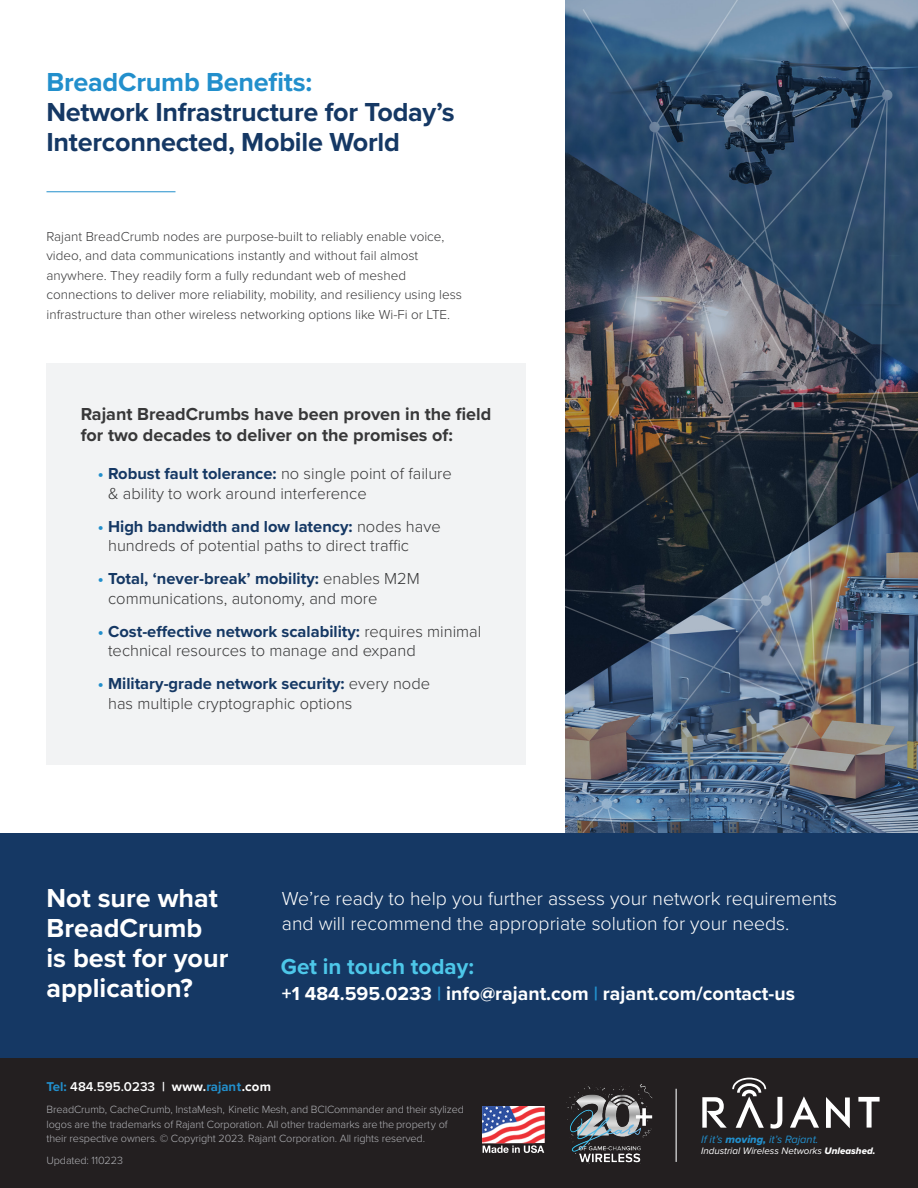
<style>
.page{position:relative;width:918px;height:1188px;background:#fff}
.page>*{position:absolute;margin:0;border:0;box-sizing:border-box;transform-origin:0 0}
.t1{font:700 27px/30px "Proxima Nova";letter-spacing:-.01em;color:#153864}
.t2{font:700 27px/30px "Proxima Nova";color:#fff}
.t3{font:700 22.5px "Proxima Nova";color:#4dc7e9}
.t4{font:300 19.5px/25.5px "Proxima Nova";color:#fff}
.t5{font:700 19.5px "Proxima Nova";color:#fff}
.t6{font:700 18px/21px "Proxima Nova";color:#383839}
.t7{font:300 16.5px/19.5px "Proxima Nova";color:#383839}
.t8{font:300 13.5px/19.5px "Proxima Nova";color:#383839}
.t9{font:600 13.2px "Proxima Nova";color:#fff}
.t10{font:italic 11.1px "Proxima Nova";color:#228fcc}
.t11{font:300 10.8px/14.2px "Proxima Nova";letter-spacing:-.01em;color:#b2b3b7}
.t12{font:italic 9.75px "Proxima Nova";color:#fff}
.s1{color:#228fcc}
.s2{font-weight:700;color:#228fcc}
.s3{font-weight:700;color:#153864}
.s4{font-weight:700}
.s5{font-family:"Proxima Nova Extrabld It";font-style:normal}
</style>
<div class="page">
<div style="left:46px;top:363px;width:480px;height:402px;background:#f2f3f4"></div>
<img style="left:566px;top:0;width:352px;height:834px">
<div style="left:0;top:1058px;width:918px;height:130px;background:#231f20"></div>
<svg style="left:858px;top:1097px;width:22px;height:31px"></svg>
<svg style="left:826px;top:1097px;width:24px;height:31px"></svg>
<svg style="left:790px;top:1096px;width:29px;height:32px"></svg>
<svg style="left:702px;top:1078px;width:80px;height:51px"></svg>
<div style="left:0;top:834px;width:918px;height:224px;background:#153864"></div>
<hr style="left:46px;top:191px;width:130px;height:1px;background:#228fcc">
<img style="left:483px;top:1107px;width:61px;height:37px">
<svg style="left:483px;top:1145px;width:61px;height:8px"></svg>
<img style="left:566px;top:1084px;width:87px;height:80px">
<hr style="left:676px;top:1089px;width:1px;height:73px;background:#f2f3f4">
<p class="t1" style="left:46px;top:66px;width:410px"><span class="s1">BreadCrumb Benefits:<br></span>Network Infrastructure for Today’s<br>Interconnected, Mobile World</p>
<p class="t8" style="left:46px;top:226px;width:417px">Rajant BreadCrumb nodes are purpose-built to reliably enable voice, video, and data communications instantly and without fail almost anywhere. They readily form a fully redundant web of meshed connections to deliver more reliability, mobility, and resiliency using less infrastructure than other wireless networking options like Wi-Fi or LTE.</p>
<p class="t6" style="left:81px;top:403px;width:412px">Rajant BreadCrumbs have been proven in the field for two decades to deliver on the promises of:</p>
<p class="t7" style="left:108px;top:463px;width:345px;text-indent:-10px"><span class="s2">•</span> <span class="s3">Robust fault tolerance:</span> no single point of failure &amp; ability to work around interference</p>
<p class="t7" style="left:108px;top:516px;width:334px;text-indent:-10px"><span class="s2">•</span> <span class="s3">High bandwidth and low latency:</span> nodes have hundreds of potential paths to direct traffic</p>
<p class="t7" style="left:108px;top:568px;width:313px;text-indent:-10px"><span class="s2">•</span> <span class="s3">Total, ‘never-break’ mobility:</span> enables M2M communications, autonomy, and more</p>
<p class="t7" style="left:108px;top:621px;width:375px;text-indent:-10px"><span class="s2">•</span> <span class="s3">Cost-effective network scalability:</span> requires minimal technical resources to manage and expand</p>
<p class="t7" style="left:108px;top:673px;width:324px;text-indent:-10px"><span class="s2">•</span> <span class="s3">Military-grade network security:</span> every node has multiple cryptographic options</p>
<p class="t2" style="left:46px;top:883px;width:183px">Not sure what<br>BreadCrumb is best for your application?</p>
<p class="t4" style="left:282px;top:884px;width:557px">We’re ready to help you further assess your network requirements and will recommend the appropriate solution for your needs.</p>
<p class="t3" style="left:281px;top:949px;width:195px">Get in touch today:</p>
<p class="t5" style="left:282px;top:979px;width:515px">+1 484.595.0233 <span class="s1">|</span> info@rajant.com <span class="s1">|</span> rajant.com/contact-us</p>
<p class="t9" style="left:46px;top:1077px;width:226px"><span class="s2">Tel:</span> 484.595.0233 <span class="s4">| www.</span><span class="s2">rajant</span><span class="s4">.com</span></p>
<p class="t11" style="left:46px;top:1102px;width:419px">BreadCrumb, CacheCrumb, InstaMesh, Kinetic Mesh, and BCICommander and their stylized logos are the trademarks of Rajant Corporation. All other trademarks are the property of their respective owners. © Copyright 2023. Rajant Corporation. All rights reserved.</p>
<p class="t11" style="left:46px;top:1153px;width:78px">Updated: 110223</p>
<p class="t10" style="left:701px;top:1131px;width:119px">If it’s <span class="s5">moving,</span> it’s Rajant.</p>
<p class="t12" style="left:701px;top:1144px;width:176px">Industrial Wireless Networks <span class="s5">Unleashed.</span></p>
</div>
